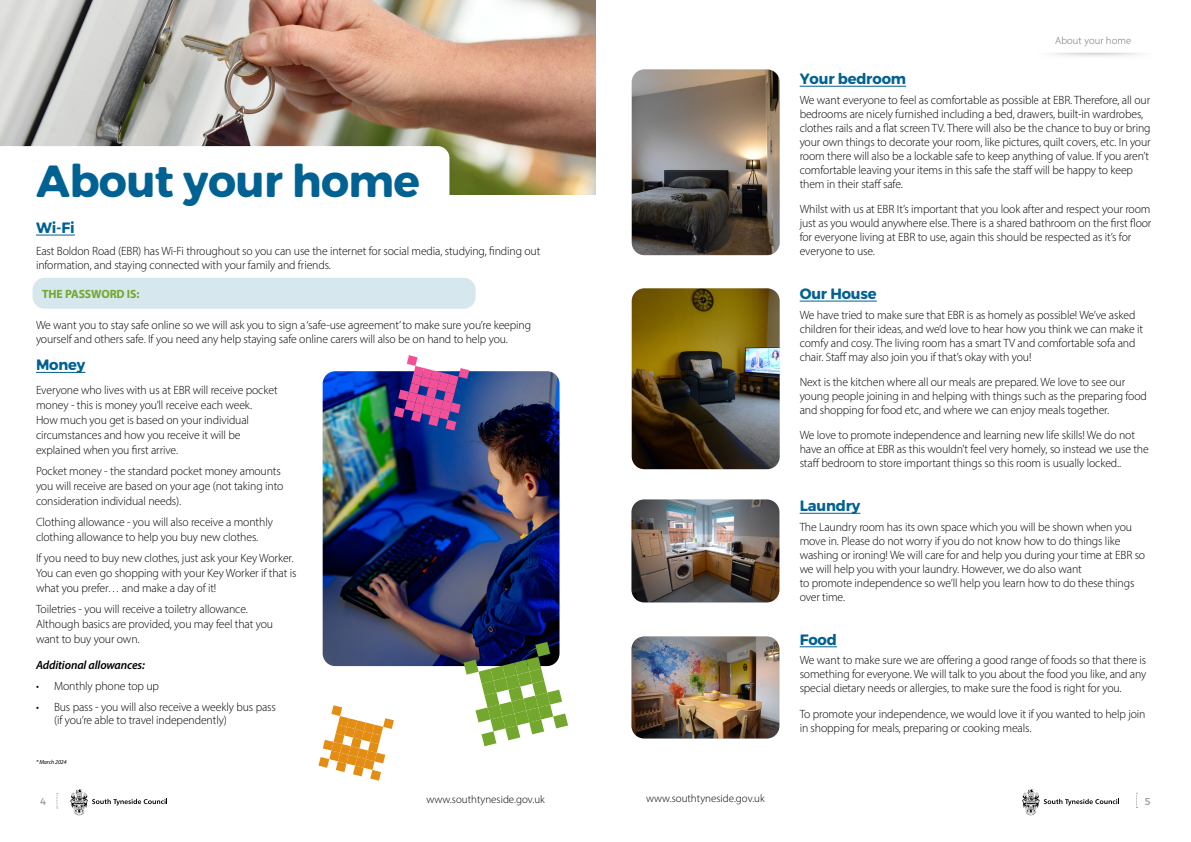
<style>
.page{position:relative;width:1191px;height:842px;background:#fff}
.page>*{position:absolute;margin:0;border:0;box-sizing:border-box;transform-origin:0 0}
.t1{font:45px "Trueno Round Bd";letter-spacing:-.015em;color:#006293}
.t2{font:15px "Trueno Round Bd";letter-spacing:-.01em;color:#006293}
.t3{font:300 12px/14px "Myriad Pro";letter-spacing:-.01em;color:#000}
.t4{font:italic 600 12px "Myriad Pro";letter-spacing:-.01em;color:#000}
.t5{font:700 12px "Myriad Pro";letter-spacing:-.01em;color:#73a72d}
.t6{font:300 11px "Myriad Pro";color:#000}
.t7{font:300 10.5px "Myriad Pro";letter-spacing:.01em;color:#706f6f}
.t8{font:10px "Trueno Round";color:#9d9d9c}
.t9{font:italic 6px "Myriad Pro";letter-spacing:-.01em;color:#000}
</style>
<div class="page">
<svg style="left:57px;top:793px;width:1px;height:16px"></svg>
<svg style="left:70px;top:789px;width:97px;height:26px"></svg>
<svg style="left:1136px;top:793px;width:1px;height:15px"></svg>
<svg style="left:1022px;top:789px;width:97px;height:26px"></svg>
<img style="left:323px;top:371px;width:236px;height:295px">
<img style="left:0;top:0;width:595px;height:194px">
<svg style="left:0;top:146px;width:449px;height:89px"></svg>
<div style="left:33px;top:278px;width:443px;height:31px;background:#d6e7ed;border-radius:12px"></div>
<hr style="left:36px;top:235px;width:39px;height:1px;background:#006293">
<hr style="left:36px;top:372px;width:49px;height:1px;background:#006293">
<svg style="left:394px;top:355px;width:75px;height:75px"></svg>
<svg style="left:318px;top:705px;width:76px;height:76px"></svg>
<svg style="left:463px;top:642px;width:105px;height:104px"></svg>
<hr style="left:799px;top:86px;width:107px;height:1px;background:#006293">
<hr style="left:799px;top:301px;width:78px;height:1px;background:#006293">
<hr style="left:799px;top:513px;width:61px;height:1px;background:#006293">
<hr style="left:799px;top:646px;width:38px;height:1px;background:#006293">
<img style="left:632px;top:288px;width:147px;height:181px">
<img style="left:632px;top:69px;width:147px;height:186px">
<img style="left:631px;top:499px;width:148px;height:103px">
<img style="left:631px;top:636px;width:148px;height:102px">
<h1 class="t1" style="left:36px;top:153px;width:385px">About your home</h1>
<p class="t2" style="left:36px;top:218px;width:40px">Wi-Fi</p>
<p class="t3" style="left:36px;top:244px;width:506px">East Boldon Road (EBR) has Wi-Fi throughout so you can use the internet for social media, studying, finding out information, and staying connected with your family and friends.</p>
<p class="t5" style="left:42px;top:286px;width:99px">THE PASSWORD IS:</p>
<p class="t3" style="left:36px;top:318px;width:497px">We want you to stay safe online so we will ask you to sign a ‘safe-use agreement’ to make sure you’re keeping yourself and others safe. If you need any help staying safe online carers will also be on hand to help you.</p>
<p class="t2" style="left:36px;top:356px;width:51px">Money</p>
<p class="t3" style="left:36px;top:382px;width:243px;line-height:15px">Everyone who lives with us at EBR will receive pocket money - this is money you’ll receive each week.<br>How much you get is based on your individual circumstances and how you receive it will be explained when you first arrive.</p>
<p class="t3" style="left:36px;top:463px;width:249px;line-height:15px">Pocket money - the standard pocket money amounts you will receive are based on your age (not taking into consideration individual needs).</p>
<p class="t3" style="left:36px;top:514px;width:238px;line-height:15px">Clothing allowance - you will also receive a monthly clothing allowance to help you buy new clothes.</p>
<p class="t3" style="left:36px;top:550px;width:262px;line-height:15px">If you need to buy new clothes, just ask your Key Worker.<br>You can even go shopping with your Key Worker if that is what you prefer… and make a day of it!</p>
<p class="t3" style="left:36px;top:601px;width:239px;line-height:15px">Toiletries - you will receive a toiletry allowance.<br>Although basics are provided, you may feel that you want to buy your own.</p>
<p class="t4" style="left:36px;top:657px;width:110px">Additional allowances:</p>
<p class="t3" style="left:36px;top:678px;width:125px">• Monthly phone top up</p>
<p class="t3" style="left:54px;top:700px;width:223px;line-height:13px;text-indent:-18px">• Bus pass - you will also receive a weekly bus pass (if you’re able to travel independently)</p>
<p class="t9" style="left:36px;top:758px;width:32px">* March 2024</p>
<p class="t7" style="left:1055px;top:34px;width:78px">About your home</p>
<p class="t2" style="left:799px;top:69px;width:108px">Your bedroom</p>
<p class="t3" style="left:799px;top:93px;width:352px">We want everyone to feel as comfortable as possible at EBR. Therefore, all our bedrooms are nicely furnished including a bed, drawers, built-in wardrobes, clothes rails and a flat screen TV. There will also be the chance to buy or bring your own things to decorate your room, like pictures, quilt covers, etc. In your room there will also be a lockable safe to keep anything of value. If you aren’t comfortable leaving your items in this safe the staff will be happy to keep them in their staff safe.</p>
<p class="t3" style="left:799px;top:202px;width:353px">Whilst with us at EBR It’s important that you look after and respect your room just as you would anywhere else. There is a shared bathroom on the first floor for everyone living at EBR to use, again this should be respected as it’s for everyone to use.</p>
<p class="t2" style="left:799px;top:284px;width:79px">Our House</p>
<p class="t3" style="left:799px;top:307px;width:345px">We have tried to make sure that EBR is as homely as possible! We’ve asked children for their ideas, and we’d love to hear how you think we can make it comfy and cosy. The living room has a smart TV and comfortable sofa and chair. Staff may also join you if that’s okay with you!</p>
<p class="t3" style="left:799px;top:375px;width:349px">Next is the kitchen where all our meals are prepared. We love to see our young people joining in and helping with things such as the preparing food and shopping for food etc, and where we can enjoy meals together.</p>
<p class="t3" style="left:799px;top:428px;width:351px">We love to promote independence and learning new life skills! We do not have an office at EBR as this wouldn’t feel very homely, so instead we use the staff bedroom to store important things so this room is usually locked..</p>
<p class="t2" style="left:799px;top:496px;width:62px">Laundry</p>
<p class="t3" style="left:799px;top:520px;width:347px">The Laundry room has its own space which you will be shown when you move in. Please do not worry if you do not know how to do things like washing or ironing! We will care for and help you during your time at EBR so we will help you with your laundry. However, we do also want<br>to promote independence so we’ll help you learn how to do these things over time.</p>
<p class="t2" style="left:799px;top:630px;width:39px">Food</p>
<p class="t3" style="left:799px;top:653px;width:348px;text-align:justify">We want to make sure we are offering a good range of foods so that there is something for everyone. We will talk to you about the food you like, and any special dietary needs or allergies, to make sure the food is right for you.</p>
<p class="t3" style="left:799px;top:706px;width:347px">To promote your independence, we would love it if you wanted to help join in shopping for meals, preparing or cooking meals.</p>
<p class="t8" style="left:40px;top:795px;width:7px">4</p>
<p class="t6" style="left:426px;top:792px;width:120px">www.southtyneside.gov.uk</p>
<p class="t6" style="left:646px;top:792px;width:120px">www.southtyneside.gov.uk</p>
<p class="t8" style="left:1144px;top:795px;width:7px">5</p>
</div>
